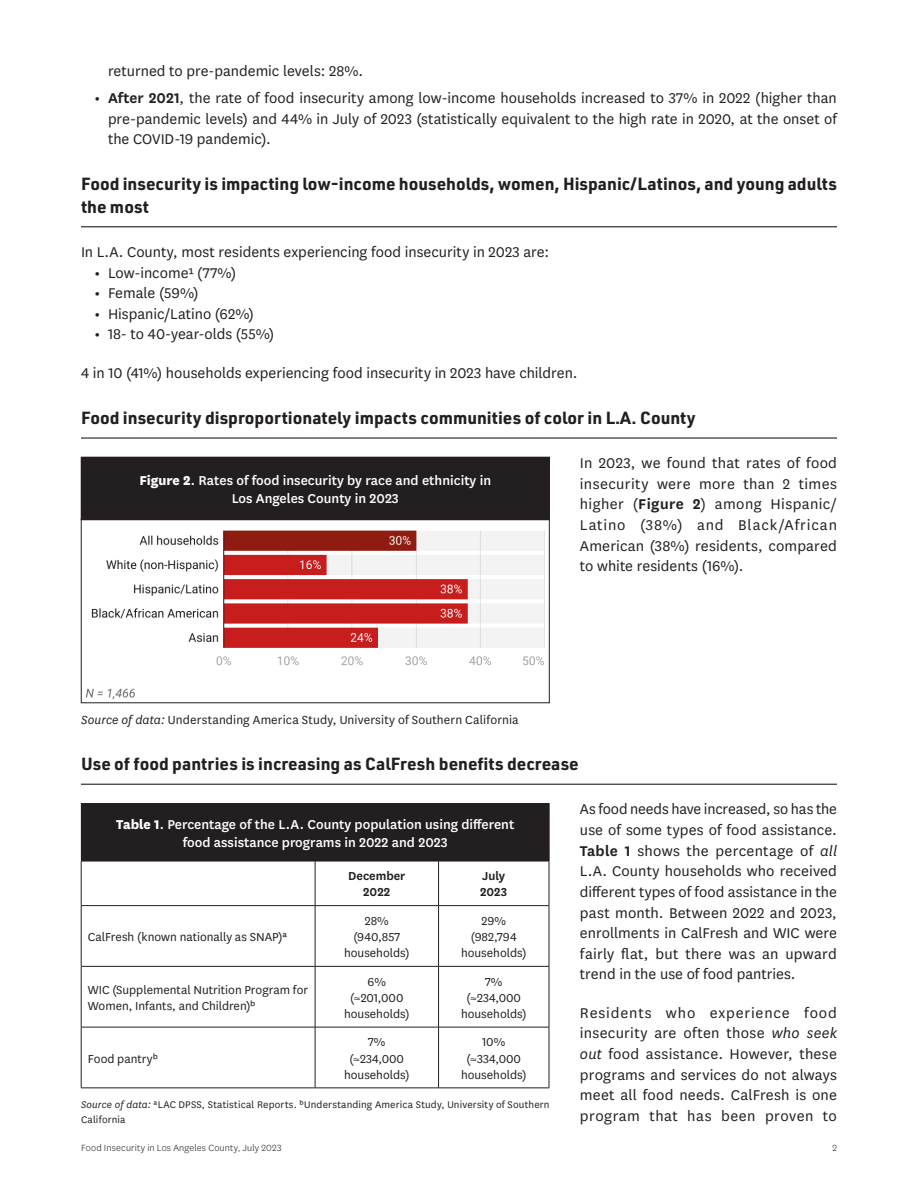
<style>
.page{position:relative;width:918px;height:1188px;background:#fff}
.page>*{position:absolute;margin:0;border:0;box-sizing:border-box;transform-origin:0 0}
.t1{font:700 17.25px/22.5px "URWDIN";color:#231f20}
.Body{font:16.5px/20.7px "National";color:#231f20;text-align:justify}
.Table_Title{font:500 15px "National";color:#fff}
.Table_Description_Caption_Text{font:13.65px "National";letter-spacing:.01em;color:#231f20}
.Smaller_Body{font:13.5px/16.2px "National";color:#231f20;text-align:center}
.Smaller_Body-2{font:600 13.5px "National";color:#231f20}
.Table_Description_Caption_Text-2{font:11.25px/15px "National";letter-spacing:.015em;color:#231f20}
.t2{font:300 10.5px "National";letter-spacing:.02em;color:#231f20}
.s1{font-weight:600}
.s2{font-weight:800}
.s3{font-style:italic}
</style>
<div class="page">
<hr style="left:81px;top:437px;width:756px;height:2px;background:#231f20">
<img style="left:86px;top:530px;width:459px;height:169px">
<div style="left:81px;top:457px;width:468px;height:63px;background:#231f20"></div>
<hr style="left:81px;top:784px;width:756px;height:1px;background:#231f20">
<div style="left:81px;top:804px;width:468px;height:56px;background:#231f20"></div>
<div style="left:81px;top:803px;width:468px;height:58px;border:1px solid #231f20"></div>
<hr style="left:81px;top:861px;width:234px;height:1px;background:#231f20">
<hr style="left:81px;top:861px;width:1px;height:44px;background:#231f20">
<hr style="left:315px;top:861px;width:124px;height:1px;background:#231f20">
<hr style="left:315px;top:861px;width:1px;height:44px;background:#231f20">
<hr style="left:439px;top:861px;width:110px;height:1px;background:#231f20">
<hr style="left:438px;top:861px;width:1px;height:44px;background:#231f20">
<hr style="left:549px;top:861px;width:1px;height:44px;background:#231f20">
<hr style="left:81px;top:905px;width:234px;height:1px;background:#231f20">
<hr style="left:81px;top:906px;width:1px;height:60px;background:#231f20">
<hr style="left:315px;top:905px;width:124px;height:1px;background:#231f20">
<hr style="left:315px;top:906px;width:1px;height:60px;background:#231f20">
<hr style="left:439px;top:905px;width:110px;height:1px;background:#231f20">
<hr style="left:438px;top:906px;width:1px;height:60px;background:#231f20">
<hr style="left:549px;top:906px;width:1px;height:60px;background:#231f20">
<hr style="left:81px;top:966px;width:234px;height:1px;background:#231f20">
<hr style="left:81px;top:967px;width:1px;height:60px;background:#231f20">
<hr style="left:315px;top:966px;width:124px;height:1px;background:#231f20">
<hr style="left:315px;top:967px;width:1px;height:60px;background:#231f20">
<hr style="left:439px;top:966px;width:110px;height:1px;background:#231f20">
<hr style="left:438px;top:967px;width:1px;height:60px;background:#231f20">
<hr style="left:549px;top:967px;width:1px;height:60px;background:#231f20">
<hr style="left:81px;top:1027px;width:234px;height:1px;background:#231f20">
<hr style="left:81px;top:1027px;width:1px;height:61px;background:#231f20">
<hr style="left:315px;top:1027px;width:124px;height:1px;background:#231f20">
<hr style="left:315px;top:1027px;width:1px;height:61px;background:#231f20">
<hr style="left:439px;top:1027px;width:110px;height:1px;background:#231f20">
<hr style="left:438px;top:1027px;width:1px;height:61px;background:#231f20">
<hr style="left:549px;top:1027px;width:1px;height:61px;background:#231f20">
<hr style="left:81px;top:1088px;width:234px;height:1px;background:#231f20">
<hr style="left:315px;top:1088px;width:124px;height:1px;background:#231f20">
<hr style="left:439px;top:1088px;width:110px;height:1px;background:#231f20">
<hr style="left:81px;top:226px;width:756px;height:1px;background:#231f20">
<p class="Body" style="left:108px;top:59px;width:257px">returned to pre-pandemic levels: 28%.</p>
<p class="Body" style="left:108px;top:87px;width:730px;text-indent:-14px"><span class="s1">• After 2021</span>, the rate of food insecurity among low-income households increased to 37% in 2022 (higher than pre-pandemic levels) and 44% in July of 2023 (statistically equivalent to the high rate in 2020, at the onset of the COVID-19 pandemic).</p>
<h2 class="t1" style="left:81px;top:172px;width:758px">Food insecurity is impacting low-income households, women, Hispanic/Latinos, and young adults the most</h2>
<p class="Body" style="left:81px;top:241px;width:470px">In L.A. County, most residents experiencing food insecurity in 2023 are:</p>
<p class="Body" style="left:94px;top:261px;width:143px"><span class="s1">•</span> Low-income¹ (77%)</p>
<p class="Body" style="left:94px;top:282px;width:106px"><span class="s1">•</span> Female (59%)</p>
<p class="Body" style="left:94px;top:303px;width:161px"><span class="s1">•</span> Hispanic/Latino (62%)</p>
<p class="Body" style="left:94px;top:323px;width:181px"><span class="s1">•</span> 18- to 40-year-olds (55%)</p>
<p class="Body" style="left:81px;top:362px;width:498px">4 in 10 (41%) households experiencing food insecurity in 2023 have children.</p>
<h2 class="t1" style="left:81px;top:406px;width:616px">Food insecurity disproportionately impacts communities of color in L.A. County</h2>
<p class="Table_Title" style="left:139px;top:470px;width:353px"><span class="s2">Figure 2</span>. Rates of food insecurity by race and ethnicity in</p>
<p class="Table_Title" style="left:232px;top:488px;width:169px">Los Angeles County in 2023</p>
<p class="Table_Description_Caption_Text" style="left:81px;top:711px;width:439px"><span class="s3">Source of data:</span> Understanding America Study, University of Southern California</p>
<p class="Body" style="left:580px;top:452px;width:259px">In 2023, we found that rates of food insecurity were more than 2 times higher (<span class="s1">Figure 2</span>) among Hispanic/ Latino (38%) and Black/African American (38%) residents, compared to white residents (16%).</p>
<h2 class="t1" style="left:81px;top:752px;width:499px">Use of food pantries is increasing as CalFresh benefits decrease</h2>
<p class="Table_Title" style="left:116px;top:814px;width:400px"><span class="s2">Table 1</span>. Percentage of the L.A. County population using different</p>
<p class="Table_Title" style="left:183px;top:832px;width:266px">food assistance programs in 2022 and 2023</p>
<p class="Smaller_Body" style="left:88px;top:928px;width:201px">CalFresh (known nationally as SNAP)a</p>
<p class="Smaller_Body" style="left:88px;top:981px;width:222px;text-align:left">WIC (Supplemental Nutrition Program for<br>Women, Infants, and Children)b</p>
<p class="Smaller_Body" style="left:88px;top:1050px;width:72px">Food pantryb</p>
<p class="Smaller_Body-2" style="left:348px;top:867px;width:59px">December</p>
<p class="Smaller_Body-2" style="left:363px;top:883px;width:29px">2022</p>
<p class="Smaller_Body" style="left:365px;top:912px;width:25px">28%</p>
<p class="Smaller_Body" style="left:344px;top:928px;width:67px">(940,857 households)</p>
<p class="Smaller_Body" style="left:368px;top:973px;width:20px">6%</p>
<p class="Smaller_Body" style="left:344px;top:989px;width:67px">(≈201,000 households)</p>
<p class="Smaller_Body" style="left:368px;top:1034px;width:19px">7%</p>
<p class="Smaller_Body" style="left:344px;top:1050px;width:67px">(≈234,000 households)</p>
<p class="Smaller_Body-2" style="left:482px;top:867px;width:25px">July</p>
<p class="Smaller_Body-2" style="left:480px;top:883px;width:29px">2023</p>
<p class="Smaller_Body" style="left:482px;top:912px;width:26px">29%</p>
<p class="Smaller_Body" style="left:461px;top:928px;width:67px">(982,794 households)</p>
<p class="Smaller_Body" style="left:485px;top:973px;width:19px">7%</p>
<p class="Smaller_Body" style="left:461px;top:989px;width:67px">(≈234,000 households)</p>
<p class="Smaller_Body" style="left:482px;top:1034px;width:25px">10%</p>
<p class="Smaller_Body" style="left:461px;top:1050px;width:67px">(≈334,000 households)</p>
<p class="Table_Description_Caption_Text-2" style="left:81px;top:1096px;width:470px"><span class="s3">Source of data:</span> aLAC DPSS, Statistical Reports. bUnderstanding America Study, University of Southern<br>California</p>
<p class="Body" style="left:580px;top:798px;width:259px">As food needs have increased, so has the use of some types of food assistance.<br><span class="s1">Table 1</span> shows the percentage of <span class="s3">all </span>L.A. County households who received different types of food assistance in the past month. Between 2022 and 2023, enrollments in CalFresh and WIC were fairly flat, but there was an upward trend in the use of food pantries.</p>
<p class="Body" style="left:580px;top:1002px;width:259px">Residents who experience food insecurity are often those <span class="s3">who seek out</span> food assistance. However, these programs and services do not always meet all food needs. CalFresh is one program that has been proven to</p>
<p class="t2" style="left:81px;top:1141px;width:202px">Food Insecurity in Los Angeles County, July 2023</p>
<p class="t2" style="left:832px;top:1141px;width:6px">2</p>
</div>
